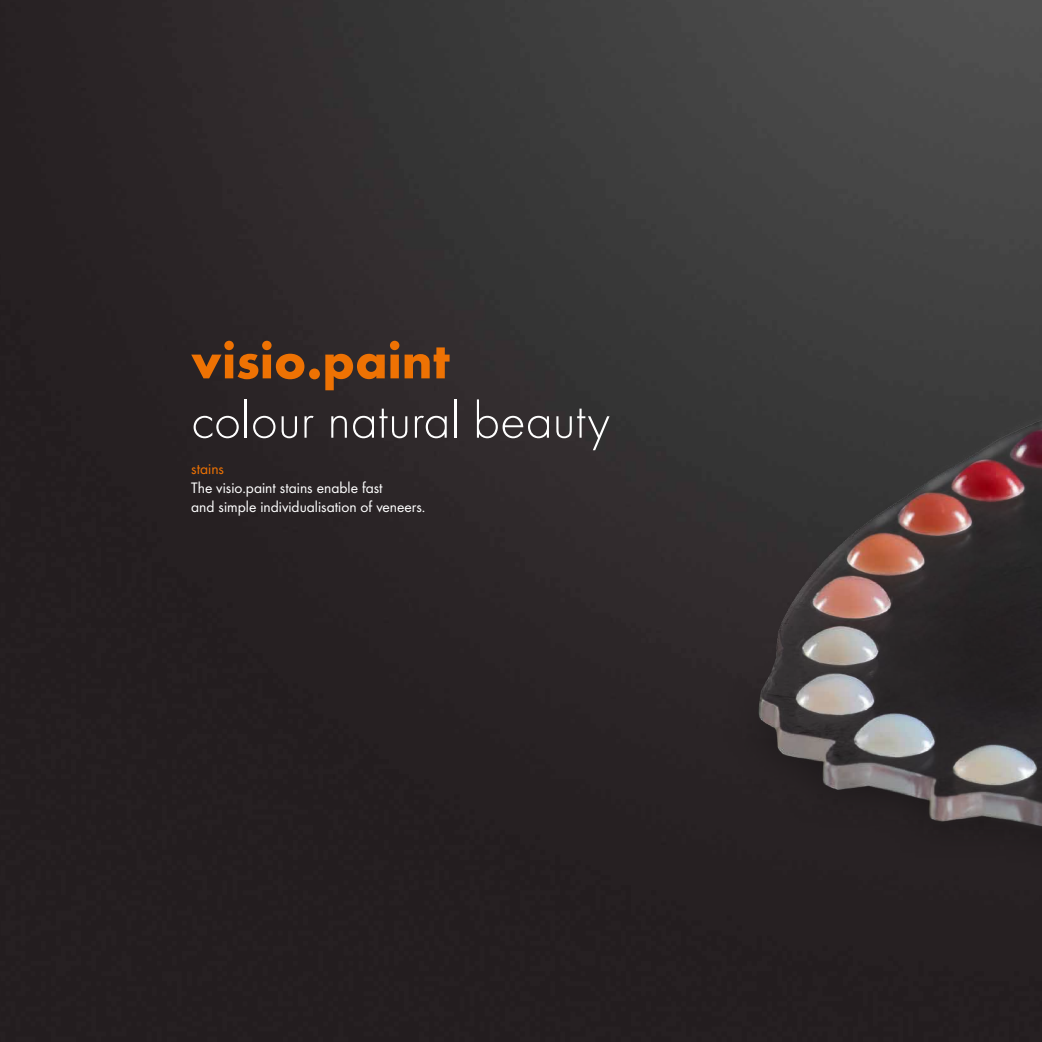
<style>
.page{position:relative;width:1042px;height:1042px;background:#fff}
.page>*{position:absolute;margin:0;border:0;box-sizing:border-box;transform-origin:0 0}
.t1{font:300 52.5px "Futura";color:#fff}
.t2{font:700 52.5px "Futura";color:#ee7203}
.t3{font:15.75px/18.9px "Futura Boo";color:#fff}
.t4{font:15.75px "Futura Boo";color:#ee7203}
</style>
<div class="page">
<img style="left:0;top:0;width:1042px;height:1042px">
<img style="left:704px;top:112px;width:338px;height:833px">
<h1 class="t2" style="left:191px;top:322px;width:260px">visio.paint</h1>
<h1 class="t1" style="left:191px;top:387px;width:420px">colour natural beauty</h1>
<p class="t4" style="left:191px;top:458px;width:34px">stains</p>
<p class="t3" style="left:191px;top:477px;width:236px">The visio.paint stains enable fast<br>and simple individualisation of veneers.</p>
</div>
